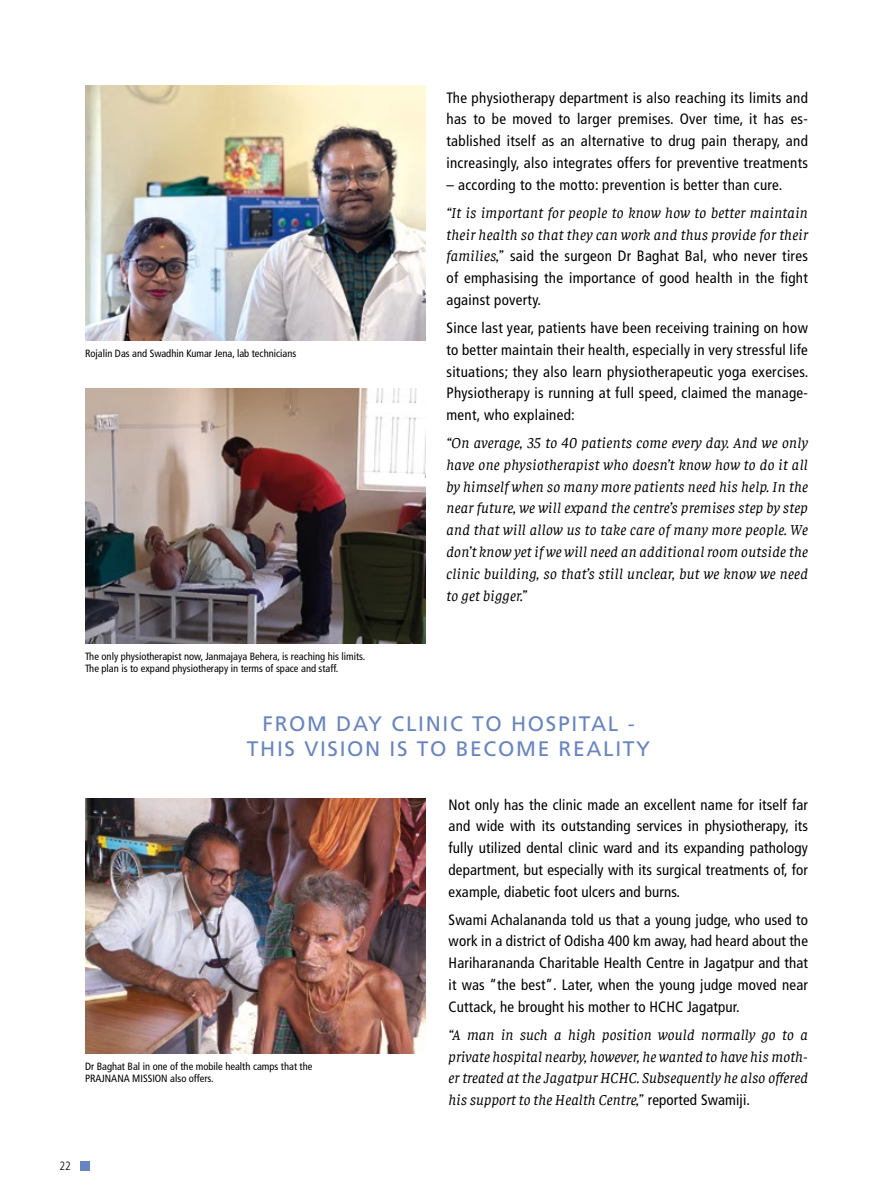
<style>
.page{position:relative;width:893px;height:1191px;background:#fff}
.page>*{position:absolute;margin:0;border:0;box-sizing:border-box;transform-origin:0 0}
.t1{font:21px/25.2px "Frutiger";letter-spacing:.08em;color:#6884c2;text-align:center}
.t2{font:condensed 15px/21.8px "Frutiger";letter-spacing:.02em;color:#000;text-align:justify}
.t3{font:italic 15px/21.8px "Faustina";letter-spacing:.02em;color:#000;text-align:justify}
.t4{font:300 condensed 12px "Frutiger";color:#000}
.t5{font:condensed 10.5px/12.6px "Frutiger";color:#000}
.s1{font-family:"Faustina";font-style:italic;font-stretch:normal}
.s2{font-family:"Frutiger";font-style:normal;font-stretch:condensed}
</style>
<div class="page">
<img style="left:85px;top:388px;width:340px;height:255px">
<div style="left:80px;top:1161px;width:9px;height:9px;background:#6884c2"></div>
<img style="left:85px;top:85px;width:340px;height:255px">
<img style="left:85px;top:798px;width:340px;height:255px">
<p class="t5" style="left:85px;top:347px;width:213px">Rojalin Das and Swadhin Kumar Jena, lab technicians</p>
<p class="t5" style="left:85px;top:650px;width:282px">The only physiotherapist now, Janmajaya Behera, is reaching his limits.<br>The plan is to expand physiotherapy in terms of space and staff.</p>
<p class="t2" style="left:446px;top:87px;width:363px">The physiotherapy department is also reaching its limits and has to be moved to larger premises. Over time, it has es&shy;tablished itself as an alternative to drug pain therapy, and increasingly, also integrates offers for preventive treatments</p>
<p class="t2" style="left:446px;top:174px;width:337px">– according to the motto: prevention is better than cure.</p>
<p class="t3" style="left:446px;top:201px;width:363px">“It is important for people to know how to better maintain their health so that they can work and thus provide for their</p>
<p class="t2" style="left:446px;top:245px;width:363px"><span class="s1">families,”</span> said the surgeon Dr Baghat Bal, who never tires of emphasising the importance of good health in the fight against poverty.</p>
<p class="t2" style="left:446px;top:317px;width:363px">Since last year, patients have been receiving training on how to better maintain their health, especially in very stressful life situations; they also learn physiotherapeutic yoga exercises.<br>Physiotherapy is running at full speed, claimed the manage&shy;ment, who explained:</p>
<p class="t3" style="left:446px;top:431px;width:363px">“On average, 35 to 40 patients come every day. And we only have one physiotherapist who doesn’t know how to do it all by himself when so many more patients need his help. In the near future, we will expand the centre’s premises step by step and that will allow us to take care of many more people. We don’t know yet if we will need an additional room outside the clinic building, so that’s still unclear, but we know we need to get bigger.”</p>
<h1 class="t1" style="left:247px;top:711px;width:405px">FROM DAY CLINIC TO HOSPITAL -<br>THIS VISION IS TO BECOME REALITY</h1>
<p class="t5" style="left:85px;top:1060px;width:229px">Dr Baghat Bal in one of the mobile health camps that the<br>PRAJNANA MISSION also offers.</p>
<p class="t2" style="left:449px;top:793px;width:361px">Not only has the clinic made an excellent name for itself far and wide with its outstanding services in physiotherapy, its fully utilized dental clinic ward and its expanding pathology department, but especially with its surgical treatments of, for example, diabetic foot ulcers and burns.</p>
<p class="t2" style="left:449px;top:908px;width:361px">Swami Achalananda told us that a young judge, who used to work in a district of Odisha 400 km away, had heard about the Hariharananda Charitable Health Centre in Jagatpur and that it was “the best”. Later, when the young judge moved near Cuttack, he brought his mother to HCHC Jagatpur.</p>
<p class="t3" style="left:449px;top:1022px;width:361px">“A man in such a high position would normally go to a private hospital nearby, however, he wanted to have his moth&shy;er treated at the Jagatpur HCHC. Subsequently he also offered his support to the Health Centre,” <span class="s2">reported Swamiji.</span></p>
<p class="t4" style="left:60px;top:1159px;width:13px">22</p>
</div>
